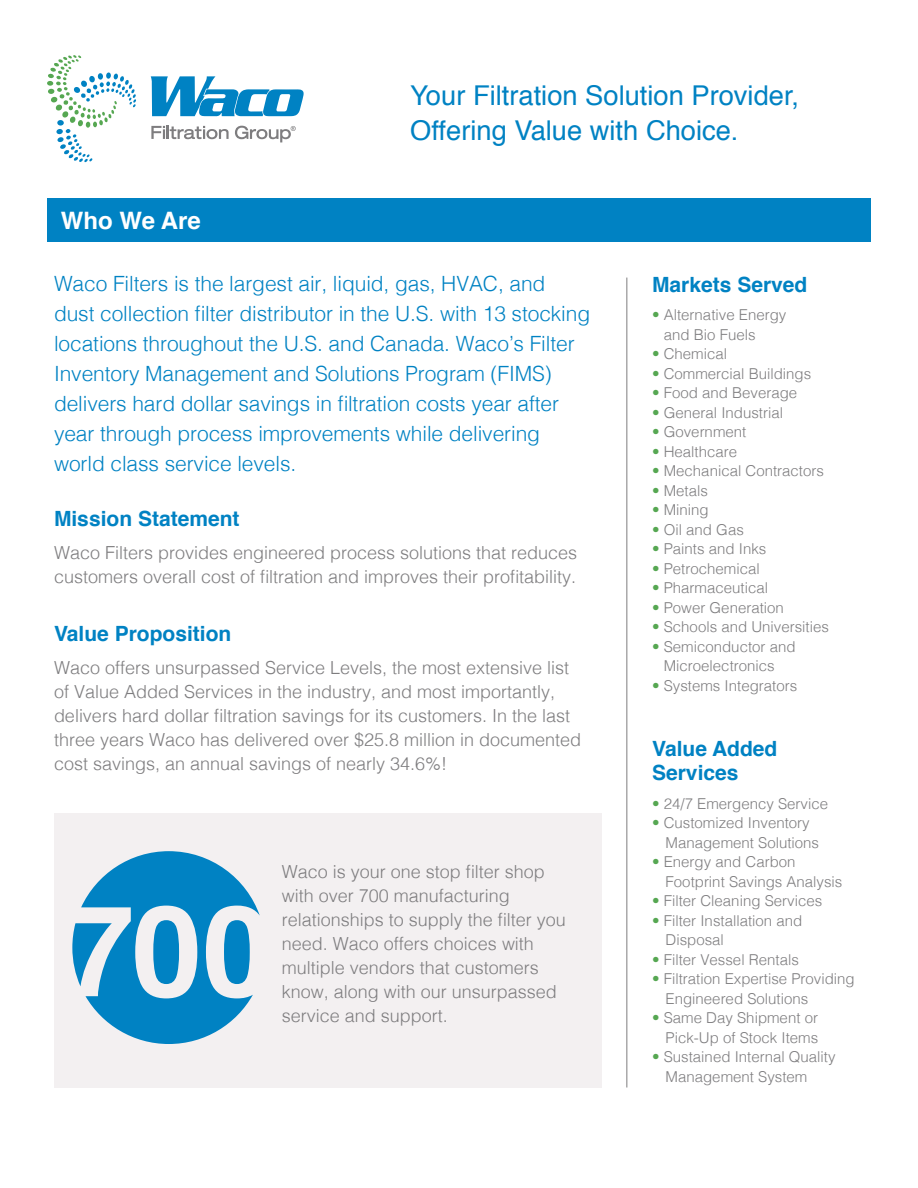
<style>
.page{position:relative;width:918px;height:1188px;background:#fff}
.page>*{position:absolute;margin:0;border:0;box-sizing:border-box;transform-origin:0 0}
.Body_Copy{font:27.3px/35.1px "Helvetica";color:#0082c3}
.t1{font:700 24px "Helvetica";color:#fff}
.Body_Copy-2{font:300 21px/30px "Helvetica";letter-spacing:-.005em;color:#0082c3}
.t2{font:700 21px/24px "Helvetica";color:#0082c3}
.Body_Copy-3{font:300 18px/24px "Helvetica";color:#7e7d7f}
.Body_Copy-4{font:300 15px/19.5px "Helvetica";color:#7e7d7f}
.s1{color:#56a752}
</style>
<div class="page">
<div style="left:54px;top:813px;width:548px;height:275px;background:#f3f0f1"></div>
<svg style="left:47px;top:55px;width:89px;height:107px"></svg>
<svg style="left:151px;top:126px;width:78px;height:13px"></svg>
<svg style="left:235px;top:126px;width:61px;height:16px"></svg>
<svg style="left:151px;top:76px;width:153px;height:40px"></svg>
<svg style="left:72px;top:851px;width:188px;height:193px"></svg>
<div style="left:48px;top:198px;width:823px;height:43px;background:#0082c3"></div>
<hr style="left:626px;top:278px;width:1px;height:810px;background:#7e7d7f">
<p class="t1" style="left:61px;top:201px;width:142px">Who We Are</p>
<p class="Body_Copy" style="left:410px;top:78px;width:390px">Your Filtration Solution Provider,<br>Offering Value with Choice.</p>
<p class="Body_Copy-2" style="left:54px;top:267px;width:538px">Waco Filters is the largest air, liquid, gas, HVAC, and dust collection filter distributor in the U.S. with 13 stocking locations throughout the U.S. and Canada. Waco’s Filter Inventory Management and Solutions Program (FIMS) delivers hard dollar savings in filtration costs year after year through process improvements while delivering world class service levels.</p>
<p class="t2" style="left:54px;top:507px;width:187px">Mission Statement</p>
<p class="Body_Copy-3" style="left:54px;top:539px;width:525px">Waco Filters provides engineered process solutions that reduces customers overall cost of filtration and improves their profitability.</p>
<p class="t2" style="left:54px;top:622px;width:179px">Value Proposition</p>
<p class="Body_Copy-3" style="left:54px;top:655px;width:529px">Waco offers unsurpassed Service Levels, the most extensive list of Value Added Services in the industry, and most importantly, delivers hard dollar filtration savings for its customers. In the last three years Waco has delivered over $25.8 million in documented cost savings, an annual savings of nearly 34.6%!</p>
<p class="Body_Copy-3" style="left:282px;top:858px;width:286px">Waco is your one stop filter shop with over 700 manufacturing relationships to supply the filter you need. Waco offers choices with multiple vendors that customers know, along with our unsurpassed service and support.</p>
<p class="t2" style="left:652px;top:273px;width:157px">Markets Served</p>
<p class="Body_Copy-4" style="left:664px;top:304px;width:124px;text-indent:-12px"><span class="s1">•</span> Alternative Energy and Bio Fuels</p>
<p class="Body_Copy-4" style="left:652px;top:343px;width:77px"><span class="s1">•</span> Chemical</p>
<p class="Body_Copy-4" style="left:652px;top:363px;width:161px"><span class="s1">•</span> Commercial Buildings</p>
<p class="Body_Copy-4" style="left:652px;top:382px;width:147px"><span class="s1">•</span> Food and Beverage</p>
<p class="Body_Copy-4" style="left:652px;top:402px;width:132px"><span class="s1">•</span> General Industrial</p>
<p class="Body_Copy-4" style="left:652px;top:421px;width:96px"><span class="s1">•</span> Government</p>
<p class="Body_Copy-4" style="left:652px;top:441px;width:87px"><span class="s1">•</span> Healthcare</p>
<p class="Body_Copy-4" style="left:652px;top:460px;width:173px"><span class="s1">•</span> Mechanical Contractors</p>
<p class="Body_Copy-4" style="left:652px;top:480px;width:57px"><span class="s1">•</span> Metals</p>
<p class="Body_Copy-4" style="left:652px;top:499px;width:58px"><span class="s1">•</span> Mining</p>
<p class="Body_Copy-4" style="left:652px;top:519px;width:93px"><span class="s1">•</span> Oil and Gas</p>
<p class="Body_Copy-4" style="left:652px;top:538px;width:116px"><span class="s1">•</span> Paints and Inks</p>
<p class="Body_Copy-4" style="left:652px;top:558px;width:109px"><span class="s1">•</span> Petrochemical</p>
<p class="Body_Copy-4" style="left:652px;top:577px;width:117px"><span class="s1">•</span> Pharmaceutical</p>
<p class="Body_Copy-4" style="left:652px;top:597px;width:133px"><span class="s1">•</span> Power Generation</p>
<p class="Body_Copy-4" style="left:652px;top:616px;width:178px"><span class="s1">•</span> Schools and Universities</p>
<p class="Body_Copy-4" style="left:664px;top:636px;width:133px;text-indent:-12px"><span class="s1">•</span> Semiconductor and<br>Microelectronics</p>
<p class="Body_Copy-4" style="left:652px;top:675px;width:147px"><span class="s1">•</span> Systems Integrators</p>
<p class="t2" style="left:652px;top:737px;width:127px">Value Added<br>Services</p>
<p class="Body_Copy-4" style="left:652px;top:793px;width:177px"><span class="s1">•</span> 24/7 Emergency Service</p>
<p class="Body_Copy-4" style="left:666px;top:812px;width:155px;text-indent:-14px"><span class="s1">•</span> Customized Inventory<br>Management Solutions</p>
<p class="Body_Copy-4" style="left:666px;top:851px;width:178px;text-indent:-14px"><span class="s1">•</span> Energy and Carbon<br>Footprint Savings Analysis</p>
<p class="Body_Copy-4" style="left:652px;top:890px;width:172px"><span class="s1">•</span> Filter Cleaning Services</p>
<p class="Body_Copy-4" style="left:666px;top:910px;width:138px;text-indent:-14px"><span class="s1">•</span> Filter Installation and<br>Disposal</p>
<p class="Body_Copy-4" style="left:652px;top:949px;width:148px"><span class="s1">•</span> Filter Vessel Rentals</p>
<p class="Body_Copy-4" style="left:666px;top:968px;width:191px;text-indent:-14px"><span class="s1">•</span> Filtration Expertise Providing<br>Engineered Solutions</p>
<p class="Body_Copy-4" style="left:652px;top:1007px;width:168px;text-align:right"><span class="s1">•</span> Same Day Shipment or<br>Pick-Up of Stock Items</p>
<p class="Body_Copy-4" style="left:666px;top:1046px;width:171px;text-indent:-14px"><span class="s1">•</span> Sustained Internal Quality<br>Management System</p>
</div>
